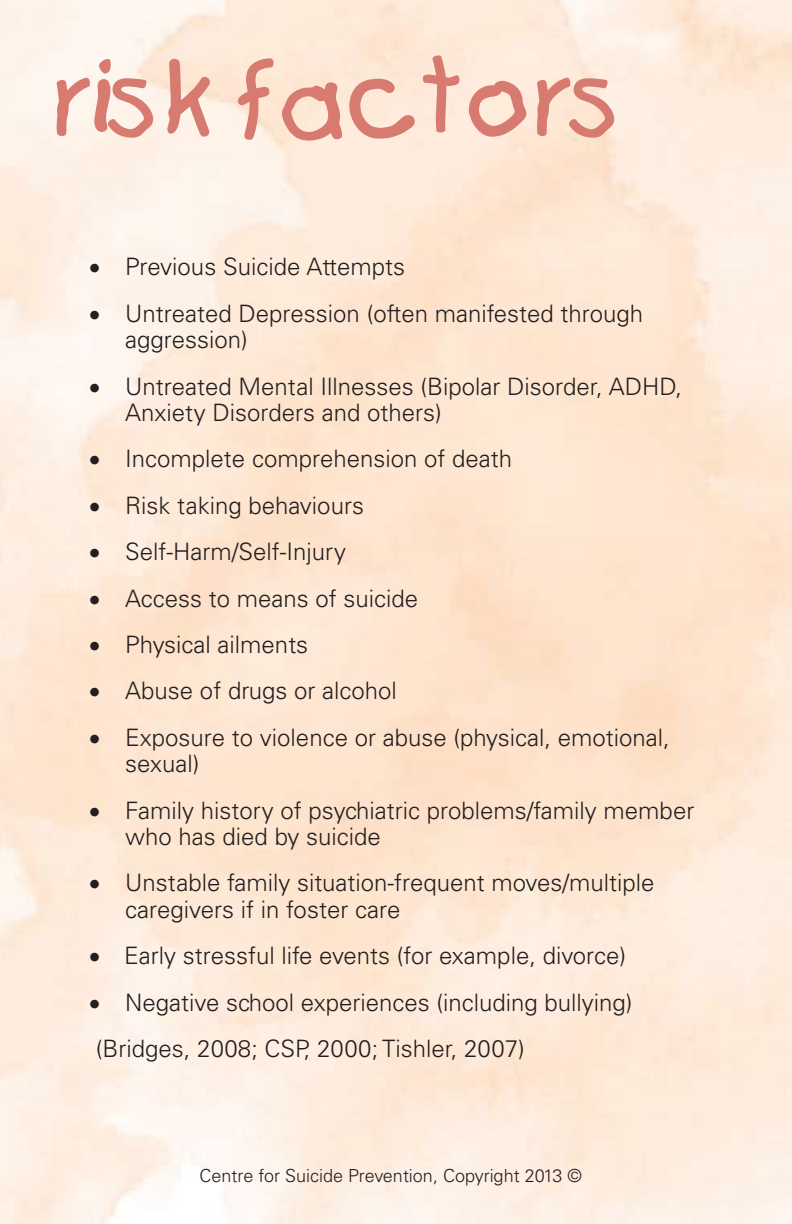
<style>
.page{position:relative;width:792px;height:1224px;background:#fff}
.page>*{position:absolute;margin:0;border:0;box-sizing:border-box;transform-origin:0 0}
.t1{font:100px "Kids Plain";color:#d77b70}
.t2{font:300 24px/26.4px "Univers";color:#231f20}
.t3{font:300 18px "Univers";color:#231f20}
</style>
<div class="page">
<p class="t1" style="left:53px;top:38px;width:572px">risk factors</p>
<p class="t2" style="left:89px;top:254px;width:317px">• Previous Suicide Attempts</p>
<p class="t2" style="left:125px;top:300px;width:519px;text-indent:-36px">• Untreated Depression (often manifested through aggression)</p>
<p class="t2" style="left:125px;top:373px;width:558px;text-indent:-36px">• Untreated Mental Illnesses (Bipolar Disorder, ADHD,<br>Anxiety Disorders and others)</p>
<p class="t2" style="left:89px;top:446px;width:424px">• Incomplete comprehension of death</p>
<p class="t2" style="left:89px;top:492px;width:276px">• Risk taking behaviours</p>
<p class="t2" style="left:89px;top:539px;width:258px">• Self-Harm/Self-Injury</p>
<p class="t2" style="left:89px;top:585px;width:330px">• Access to means of suicide</p>
<p class="t2" style="left:89px;top:631px;width:221px">• Physical ailments</p>
<p class="t2" style="left:89px;top:678px;width:309px">• Abuse of drugs or alcohol</p>
<p class="t2" style="left:125px;top:724px;width:546px;text-indent:-36px">• Exposure to violence or abuse (physical, emotional, sexual)</p>
<p class="t2" style="left:125px;top:797px;width:571px;text-indent:-36px">• Family history of psychiatric problems/family member who has died by suicide</p>
<p class="t2" style="left:125px;top:870px;width:531px;text-indent:-36px">• Unstable family situation-frequent moves/multiple caregivers if in foster care</p>
<p class="t2" style="left:89px;top:943px;width:538px">• Early stressful life events (for example, divorce)</p>
<p class="t2" style="left:89px;top:989px;width:545px">• Negative school experiences (including bullying)</p>
<p class="t2" style="left:96px;top:1035px;width:430px">(Bridges, 2008; CSP, 2000; Tishler, 2007)</p>
<p class="t3" style="left:199px;top:1165px;width:384px">Centre for Suicide Prevention, Copyright 2013 ©</p>
</div>
